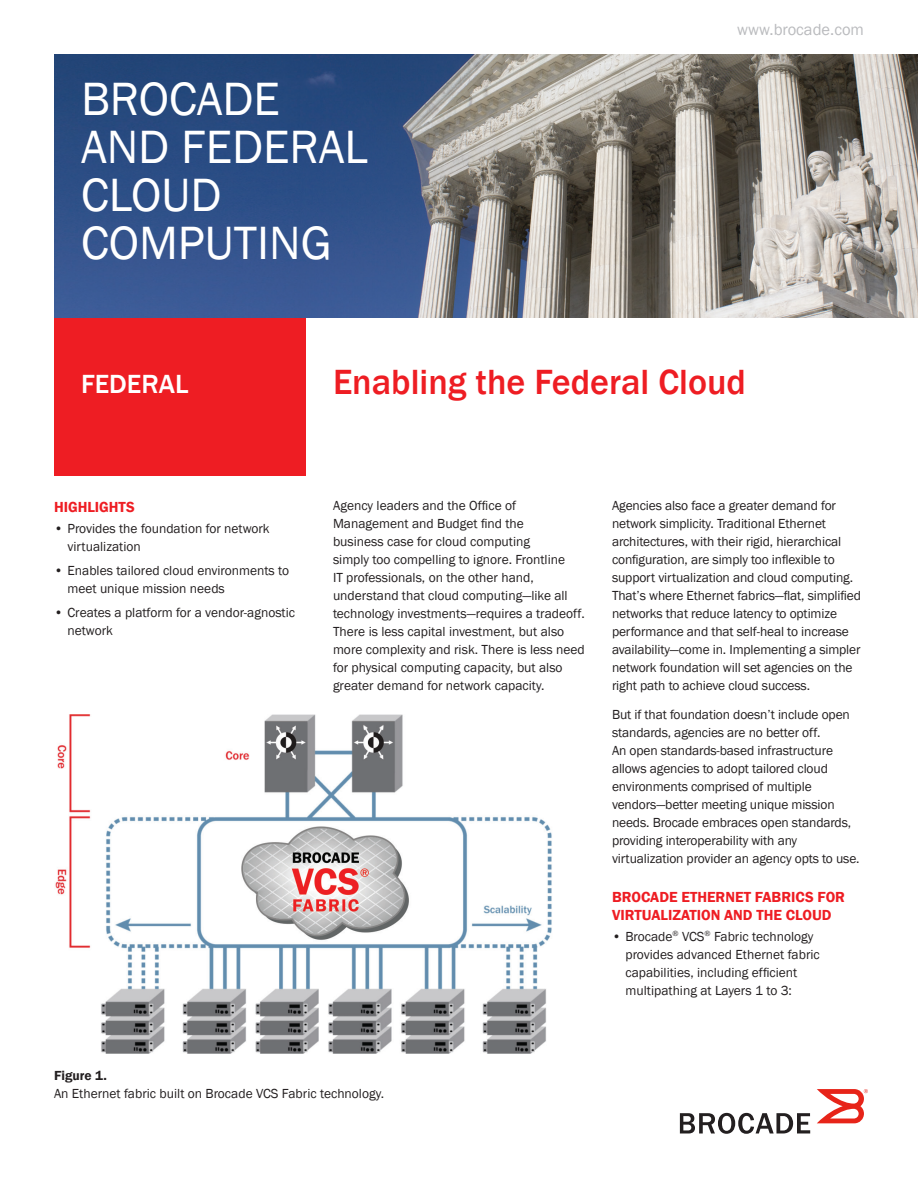
<style>
.page{position:relative;width:918px;height:1188px;background:#fff}
.page>*{position:absolute;margin:0;border:0;box-sizing:border-box;transform-origin:0 0}
.Title_32pt_Book{font:48px/48px "Franklin Gothic";color:#fff}
.Headline_24pt_Med{font:500 36px "Franklin Gothic";color:#ee1d23}
.Sub-Title_18pt_Med{font:500 27px "Franklin Gothic";color:#fff}
.t1{font:16.5px "Franklin Gothic";color:#babbbe}
.Body_Text_10pt_Subhe{font:600 15px/18px "Franklin Gothic";color:#ee1d23}
.Body_Text_9pt_Book{font:13.5px/18px "Franklin Gothic";letter-spacing:-.01em;color:#231f20}
.Body_Text_10pt_Subhe-2{font:13.5px/18px "Franklin Gothic";color:#231f20}
.s1{font-weight:600}
</style>
<div class="page">
<div style="left:54px;top:318px;width:252px;height:157px;background:#ee1d23"></div>
<img style="left:54px;top:54px;width:864px;height:264px">
<svg style="left:680px;top:1113px;width:130px;height:21px"></svg>
<svg style="left:817px;top:1089px;width:51px;height:34px"></svg>
<img style="left:55px;top:714px;width:497px;height:340px">
<p class="Title_32pt_Book" style="left:81px;top:76px;width:289px">BROCADE<br>AND FEDERAL</p>
<p class="Title_32pt_Book" style="left:81px;top:172px;width:252px">CLOUD<br>COMPUTING</p>
<p class="t1" style="left:737px;top:19px;width:128px">www.brocade.com</p>
<p class="Sub-Title_18pt_Med" style="left:81px;top:368px;width:109px">FEDERAL</p>
<p class="Headline_24pt_Med" style="left:333px;top:359px;width:414px">Enabling the Federal Cloud</p>
<p class="Body_Text_10pt_Subhe" style="left:54px;top:498px;width:82px">HIGHLIGHTS</p>
<p class="Body_Text_9pt_Book" style="left:68px;top:519px;width:204px;text-indent:-14px">• Provides the foundation for network virtualization</p>
<p class="Body_Text_9pt_Book" style="left:68px;top:561px;width:223px;text-indent:-14px">• Enables tailored cloud environments to meet unique mission needs</p>
<p class="Body_Text_9pt_Book" style="left:68px;top:603px;width:229px;text-indent:-14px">• Creates a platform for a vendor-agnostic network</p>
<p class="Body_Text_9pt_Book" style="left:333px;top:497px;width:254px">Agency leaders and the Office of Management and Budget find the<br>business case for cloud computing<br>simply too compelling to ignore. Frontline<br>IT professionals, on the other hand, understand that cloud computing—like all technology investments—requires a tradeoff.<br>There is less capital investment, but also more complexity and risk. There is less need for physical computing capacity, but also greater demand for network capacity.</p>
<p class="Body_Text_9pt_Book" style="left:612px;top:497px;width:251px">Agencies also face a greater demand for network simplicity. Traditional Ethernet architectures, with their rigid, hierarchical configuration, are simply too inflexible to support virtualization and cloud computing.<br>That’s where Ethernet fabrics—flat, simplified networks that reduce latency to optimize performance and that self-heal to increase availability—come in. Implementing a simpler network foundation will set agencies on the right path to achieve cloud success.</p>
<p class="Body_Text_9pt_Book" style="left:612px;top:706px;width:249px">But if that foundation doesn’t include open standards, agencies are no better off.<br>An open standards-based infrastructure allows agencies to adopt tailored cloud environments comprised of multiple vendors—better meeting unique mission needs. Brocade embraces open standards, providing interoperability with any virtualization provider an agency opts to use.</p>
<p class="Body_Text_10pt_Subhe" style="left:612px;top:888px;width:235px">BROCADE ETHERNET FABRICS FOR<br>VIRTUALIZATION AND THE CLOUD</p>
<p class="Body_Text_9pt_Book" style="left:626px;top:928px;width:196px;text-indent:-14px">• Brocade<sup>®</sup> VCS<sup>®</sup> Fabric technology provides advanced Ethernet fabric capabilities, including efficient multipathing at Layers 1 to 3:</p>
<p class="Body_Text_10pt_Subhe-2" style="left:54px;top:1067px;width:332px"><span class="s1">Figure 1.<br></span>An Ethernet fabric built on Brocade VCS Fabric technology.</p>
</div>
